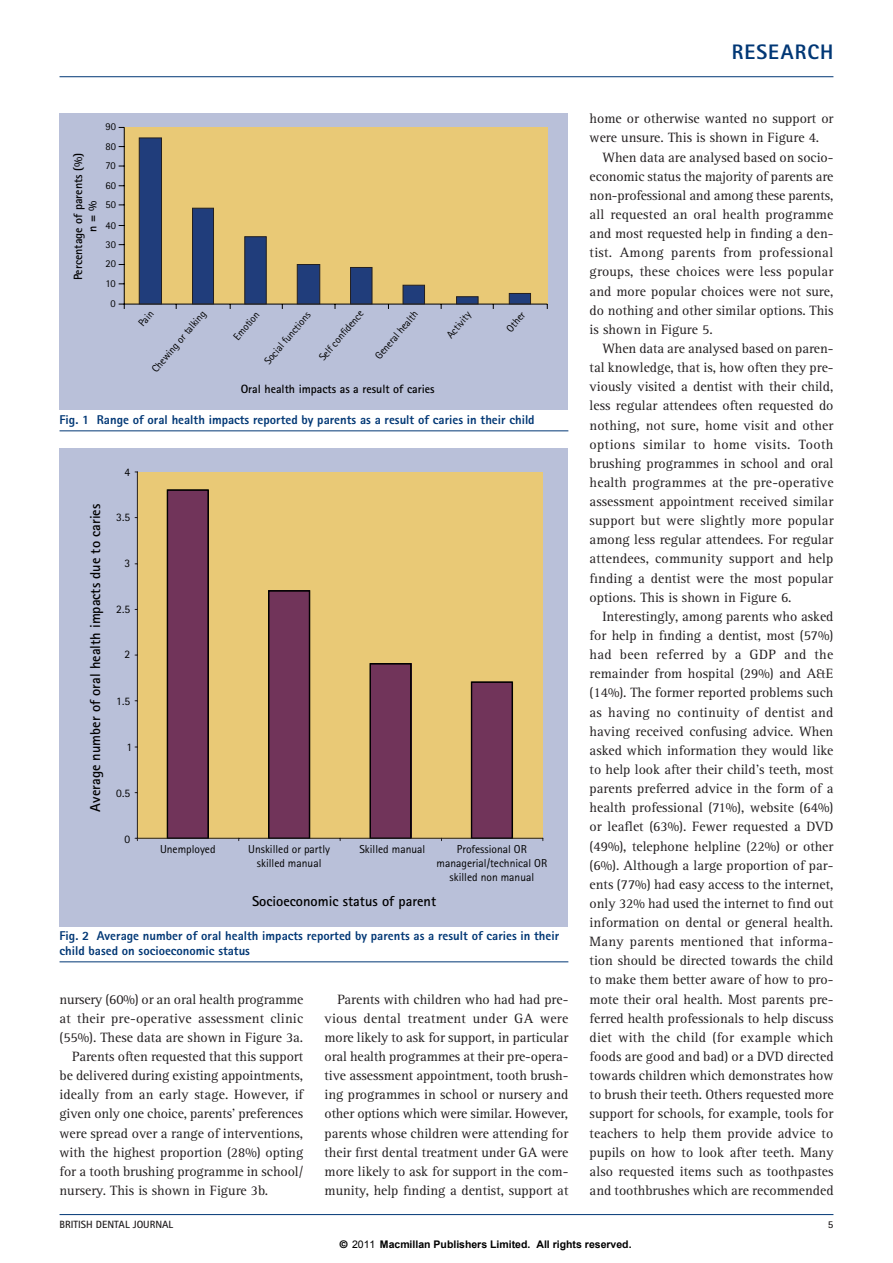
<style>
.page{position:relative;width:893px;height:1263px;background:#fff}
.page>*{position:absolute;margin:0;border:0;box-sizing:border-box;transform-origin:0 0}
.t1{font:800 21px "Rotis Sans Serif Std";letter-spacing:.055em;color:#013775}
.t2{font:14.4px "Rotis Sans Serif Std Bold 2";color:#000}
.body{font:13.95px/19.2px "Rotis Serif Std";color:#231f20;text-align:justify}
.table_fig_caption{font:800 12.75px/15px "Rotis Sans Serif Std";color:#013775}
.t3{font:12px/14.4px "Rotis Sans Serif Std Bold 2";color:#000;text-align:center}
.t4{font:11.55px/13.8px "Rotis Sans Serif Std 4";color:#000;text-align:center}
.t5{font:10.5px/19.6px "Rotis Sans Serif Std 3";color:#000;text-align:justify}
.t6{font:700 10.5px "Arial";color:#000}
.t7{font:700 10.5px "Rotis Sans Serif Std";color:#231f20}
.s1{font-family:"Helvetica"}
.s2{font-weight:400}
</style>
<div class="page">
<hr style="left:60px;top:76px;width:773px;height:1px;background:#013775">
<div style="left:60px;top:114px;width:508px;height:296px;background:#b9c0d9"></div>
<div style="left:124px;top:127px;width:423px;height:177px;background:#e9c976"></div>
<hr style="left:124px;top:127px;width:1px;height:182px;background:#000">
<hr style="left:119px;top:304px;width:428px;height:1px;background:#000">
<div style="left:139px;top:138px;width:23px;height:166px;background:#203d7b;border:1px solid #231f20"></div>
<div style="left:192px;top:208px;width:22px;height:96px;background:#203d7b;border:1px solid #231f20"></div>
<div style="left:244px;top:236px;width:23px;height:68px;background:#203d7b;border:1px solid #231f20"></div>
<div style="left:297px;top:264px;width:23px;height:40px;background:#203d7b;border:1px solid #231f20"></div>
<div style="left:350px;top:267px;width:22px;height:37px;background:#203d7b;border:1px solid #231f20"></div>
<div style="left:403px;top:285px;width:22px;height:19px;background:#203d7b;border:1px solid #231f20"></div>
<div style="left:456px;top:296px;width:22px;height:8px;background:#203d7b;border:1px solid #231f20"></div>
<div style="left:509px;top:293px;width:22px;height:11px;background:#203d7b;border:1px solid #231f20"></div>
<hr style="left:60px;top:430px;width:508px;height:1px;background:#013775">
<div style="left:60px;top:448px;width:508px;height:479px;background:#b9c0d9"></div>
<div style="left:137px;top:472px;width:406px;height:366px;background:#e9c976"></div>
<div style="left:168px;top:490px;width:40px;height:348px;background:#71345a"></div>
<div style="left:167px;top:489px;width:42px;height:350px;border:1px solid #000"></div>
<div style="left:269px;top:591px;width:40px;height:247px;background:#71345a"></div>
<div style="left:268px;top:590px;width:42px;height:249px;border:1px solid #000"></div>
<div style="left:370px;top:664px;width:41px;height:174px;background:#71345a"></div>
<div style="left:370px;top:663px;width:41px;height:176px;border:1px solid #000"></div>
<div style="left:472px;top:682px;width:40px;height:156px;background:#71345a"></div>
<div style="left:471px;top:682px;width:42px;height:157px;border:1px solid #000"></div>
<hr style="left:137px;top:472px;width:1px;height:366px;background:#231f20">
<hr style="left:137px;top:838px;width:406px;height:1px;background:#231f20">
<hr style="left:60px;top:961px;width:508px;height:1px;background:#013775">
<hr style="left:60px;top:1214px;width:773px;height:1px;background:#013775">
<h1 class="t1" style="left:732px;top:39px;width:103px">RESEARCH</h1>
<p class="t3" style="left:71px;top:280px;width:129px;rotate:-90deg">Percentage of parents (%) n = %</p>
<p class="t5" style="left:105px;top:117px;width:12px">90<br>80<br>70<br>60</p>
<p class="t5" style="left:105px;top:194px;width:12px;line-height:20.7px">50<br>40</p>
<p class="t5" style="left:105px;top:235px;width:12px;text-align:center">30<br>20<br>10<br>0</p>
<p class="t5" style="left:146px;top:364px;width:79px;rotate:-50deg">Chewing or talking</p>
<p class="t5" style="left:228px;top:332px;width:36px;rotate:-50deg">Emotion</p>
<p class="t5" style="left:259px;top:357px;width:67px;rotate:-50deg">Social functions</p>
<p class="t5" style="left:314px;top:353px;width:64px;rotate:-50deg">Self con dence</p>
<p class="t5" style="left:370px;top:352px;width:62px;rotate:-50deg">General health</p>
<p class="t5" style="left:441px;top:330px;width:33px;rotate:-50deg">Activity</p>
<p class="t5" style="left:501px;top:324px;width:24px;rotate:-50deg">Other</p>
<p class="t5" style="left:133px;top:319px;width:19px;rotate:-50deg">Pain</p>
<p class="t3" style="left:241px;top:381px;width:195px">Oral health impacts as a result of caries</p>
<p class="table_fig_caption" style="left:60px;top:412px;width:477px">Fig. 1 Range of oral health impacts reported by parents as a result of caries in their child</p>
<p class="t2" style="left:86px;top:811px;width:309px;rotate:-90deg">Average number of oral health impacts due to caries</p>
<p class="t4" style="left:125px;top:465px;width:7px">4</p>
<p class="t4" style="left:116px;top:510px;width:15px">3.5</p>
<p class="t4" style="left:125px;top:556px;width:7px">3</p>
<p class="t4" style="left:116px;top:602px;width:15px">2.5</p>
<p class="t4" style="left:125px;top:647px;width:7px">2</p>
<p class="t4" style="left:116px;top:694px;width:15px">1.5</p>
<p class="t4" style="left:126px;top:740px;width:7px">1</p>
<p class="t4" style="left:116px;top:786px;width:15px">0.5</p>
<p class="t4" style="left:125px;top:832px;width:7px">0</p>
<p class="t4" style="left:160px;top:842px;width:57px">Unemployed</p>
<p class="t4" style="left:248px;top:842px;width:83px">Unskilled or partly skilled manual</p>
<p class="t4" style="left:359px;top:842px;width:67px">Skilled manual</p>
<p class="t4" style="left:437px;top:842px;width:112px">Professional OR managerial/technical OR skilled non manual</p>
<p class="t2" style="left:252px;top:892px;width:186px">Socioeconomic status of parent</p>
<p class="table_fig_caption" style="left:60px;top:928px;width:501px">Fig. 2 Average number of oral health impacts reported by parents as a result of caries in their child based on socioeconomic status</p>
<p class="body" style="left:60px;top:990px;width:245px">nursery (60%) or an oral health programme at their pre-operative assessment clinic (55%). These data are shown in Figure 3a.</p>
<p class="body" style="left:60px;top:1047px;width:245px;text-indent:13px">Parents often requested that this support be delivered during existing appointments, ideally from an early stage. However, if given only one choice, parents’ preferences were spread over a range of interventions, with the highest proportion (28%) opting for a tooth brushing programme in school/ nursery. This is shown in Figure 3b.</p>
<p class="body" style="left:325px;top:990px;width:245px;text-indent:13px">Parents with children who had had pre&shy;vious dental treatment under GA were more likely to ask for support, in particular oral health programmes at their pre-opera&shy;tive assessment appointment, tooth brush&shy;ing programmes in school or nursery and other options which were similar. However, parents whose children were attending for their first dental treatment under GA were more likely to ask for support in the com&shy;munity, help finding a dentist, support at</p>
<p class="body" style="left:590px;top:109px;width:245px">home or otherwise wanted no support or were unsure. This is shown in Figure 4.</p>
<p class="body" style="left:590px;top:148px;width:245px;text-indent:13px">When data are analysed based on socio&shy;economic status the majority of parents are non-professional and among these parents, all requested an oral health programme and most requested help in finding a den&shy;tist. Among parents from professional groups, these choices were less popular and more popular choices were not sure, do nothing and other similar options. This is shown in Figure 5.</p>
<p class="body" style="left:590px;top:339px;width:245px;text-indent:13px">When data are analysed based on paren&shy;tal knowledge, that is, how often they pre&shy;viously visited a dentist with their child, less regular attendees often requested do nothing, not sure, home visit and other options similar to home visits. Tooth brushing programmes in school and oral health programmes at the pre-operative assessment appointment received similar support but were slightly more popular among less regular attendees. For regular attendees, community support and help finding a dentist were the most popular options. This is shown in Figure 6.</p>
<p class="body" style="left:590px;top:607px;width:245px;text-indent:13px">Interestingly, among parents who asked for help in finding a dentist, most (57%) had been referred by a GDP and the remainder from hospital (29%) and A&amp;E (14%). The former reported problems such as having no continuity of dentist and having received confusing advice. When asked which information they would like to help look after their child’s teeth, most parents preferred advice in the form of a health professional (71%), website (64%) or leaflet (63%). Fewer requested a DVD (49%), telephone helpline (22%) or other (6%). Although a large proportion of par&shy;ents (77%) had easy access to the internet, only 32% had used the internet to find out information on dental or general health.<br>Many parents mentioned that informa&shy;tion should be directed towards the child to make them better aware of how to pro&shy;mote their oral health. Most parents pre&shy;ferred health professionals to help discuss diet with the child (for example which foods are good and bad) or a DVD directed towards children which demonstrates how to brush their teeth. Others requested more support for schools, for example, tools for teachers to help them provide advice to pupils on how to look after teeth. Many also requested items such as toothpastes and toothbrushes which are recommended</p>
<p class="t7" style="left:60px;top:1217px;width:115px">BRITISH DENTAL JOURNAL</p>
<p class="t7" style="left:828px;top:1217px;width:7px">5</p>
<p class="t6" style="left:340px;top:1237px;width:293px"><span class="s1">©</span> <span class="s2">2011</span> Macmillan Publishers Limited. All rights reserved.</p>
</div>
